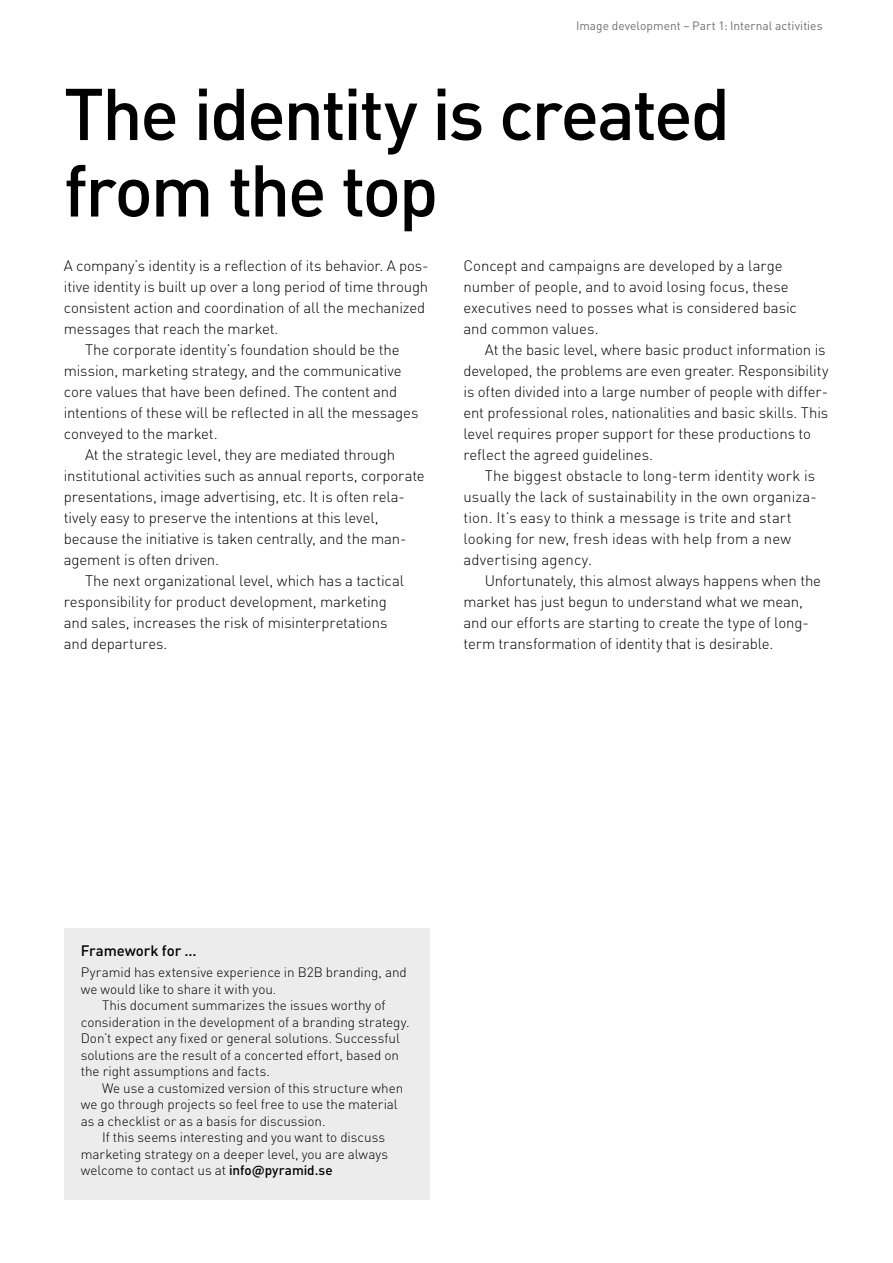
<style>
.page{position:relative;width:893px;height:1263px;background:#fff}
.page>*{position:absolute;margin:0;border:0;box-sizing:border-box;transform-origin:0 0}
.t1{font:500 72px/76.5px "DIN Pro";letter-spacing:-.035em;color:#000}
.t2{font:300 15px/21px "DIN Pro";letter-spacing:-.01em;color:#000}
.t3{font:500 15px "DIN Pro";letter-spacing:-.005em;color:#000}
.t4{font:300 13.5px "DIN Pro";letter-spacing:-.005em;color:#000}
.t5{font:12px "DIN Pro";color:#6f6f6e}
.s1{font-weight:500}
</style>
<div class="page">
<div style="left:64px;top:928px;width:365px;height:271px;background:#ececed"></div>
<p class="t5" style="left:576px;top:18px;width:248px">Image development – Part 1: Internal activities</p>
<h1 class="t1" style="left:64px;top:73px;width:668px">The identity is created from the top</h1>
<p class="t2" style="left:64px;top:254px;width:366px">A company’s identity is a reflection of its behavior. A pos-</p>
<p class="t2" style="left:64px;top:275px;width:366px">itive identity is built up over a long period of time through</p>
<p class="t2" style="left:64px;top:296px;width:363px">consistent action and coordination of all the mechanized</p>
<p class="t2" style="left:64px;top:317px;width:216px">messages that reach the market.</p>
<p class="t2" style="left:85px;top:338px;width:316px">The corporate identity’s foundation should be the</p>
<p class="t2" style="left:64px;top:359px;width:339px">mission, marketing strategy, and the communicative</p>
<p class="t2" style="left:64px;top:380px;width:335px">core values that have been defined. The content and</p>
<p class="t2" style="left:64px;top:401px;width:356px">intentions of these will be reflected in all the messages</p>
<p class="t2" style="left:64px;top:422px;width:155px">conveyed to the market.</p>
<p class="t2" style="left:85px;top:443px;width:312px">At the strategic level, they are mediated through</p>
<p class="t2" style="left:64px;top:464px;width:362px">institutional activities such as annual reports, corporate</p>
<p class="t2" style="left:64px;top:485px;width:343px">presentations, image advertising, etc. It is often rela-</p>
<p class="t2" style="left:64px;top:506px;width:316px">tively easy to preserve the intentions at this level,</p>
<p class="t2" style="left:64px;top:527px;width:344px">because the initiative is taken centrally, and the man-</p>
<p class="t2" style="left:64px;top:548px;width:157px">agement is often driven.</p>
<p class="t2" style="left:85px;top:569px;width:321px">The next organizational level, which has a tactical</p>
<p class="t2" style="left:64px;top:590px;width:325px">responsibility for product development, marketing</p>
<p class="t2" style="left:64px;top:611px;width:325px">and sales, increases the risk of misinterpretations</p>
<p class="t2" style="left:64px;top:632px;width:105px">and departures.</p>
<p class="t2" style="left:463px;top:254px;width:335px">Concept and campaigns are developed by a large number of people, and to avoid losing focus, these executives need to posses what is considered basic and common values.</p>
<p class="t2" style="left:463px;top:338px;width:367px;text-indent:21px">At the basic level, where basic product information is developed, the problems are even greater. Responsibility is often divided into a large number of people with differ&shy;ent professional roles, nationalities and basic skills. This level requires proper support for these productions to reflect the agreed guidelines.</p>
<p class="t2" style="left:463px;top:464px;width:355px;text-indent:21px">The biggest obstacle to long-term identity work is usually the lack of sustainability in the own organiza&shy;tion. It’s easy to think a message is trite and start looking for new, fresh ideas with help from a new advertising agency.</p>
<p class="t2" style="left:463px;top:569px;width:359px;text-indent:21px">Unfortunately, this almost always happens when the market has just begun to understand what we mean, and our efforts are starting to create the type of long&shy;term transformation of identity that is desirable.</p>
<p class="t3" style="left:81px;top:941px;width:118px">Framework for ...</p>
<p class="t4" style="left:81px;top:963px;width:328px">Pyramid has extensive experience in B2B branding, and</p>
<p class="t4" style="left:81px;top:979px;width:197px">we would like to share it with you.</p>
<p class="t4" style="left:102px;top:996px;width:285px">This document summarizes the issues worthy of</p>
<p class="t4" style="left:81px;top:1012px;width:330px">consideration in the development of a branding strategy.</p>
<p class="t4" style="left:81px;top:1029px;width:321px">Don’t expect any fixed or general solutions. Successful</p>
<p class="t4" style="left:81px;top:1045px;width:320px">solutions are the result of a concerted effort, based on</p>
<p class="t4" style="left:81px;top:1062px;width:191px">the right assumptions and facts.</p>
<p class="t4" style="left:102px;top:1078px;width:303px">We use a customized version of this structure when</p>
<p class="t4" style="left:81px;top:1095px;width:318px">we go through projects so feel free to use the material</p>
<p class="t4" style="left:81px;top:1111px;width:246px">as a checklist or as a basis for discussion.</p>
<p class="t4" style="left:102px;top:1128px;width:285px">If this seems interesting and you want to discuss</p>
<p class="t4" style="left:81px;top:1144px;width:309px">marketing strategy on a deeper level, you are always</p>
<p class="t4" style="left:81px;top:1161px;width:253px">welcome to contact us at <span class="s1">info@pyramid.se</span></p>
</div>
